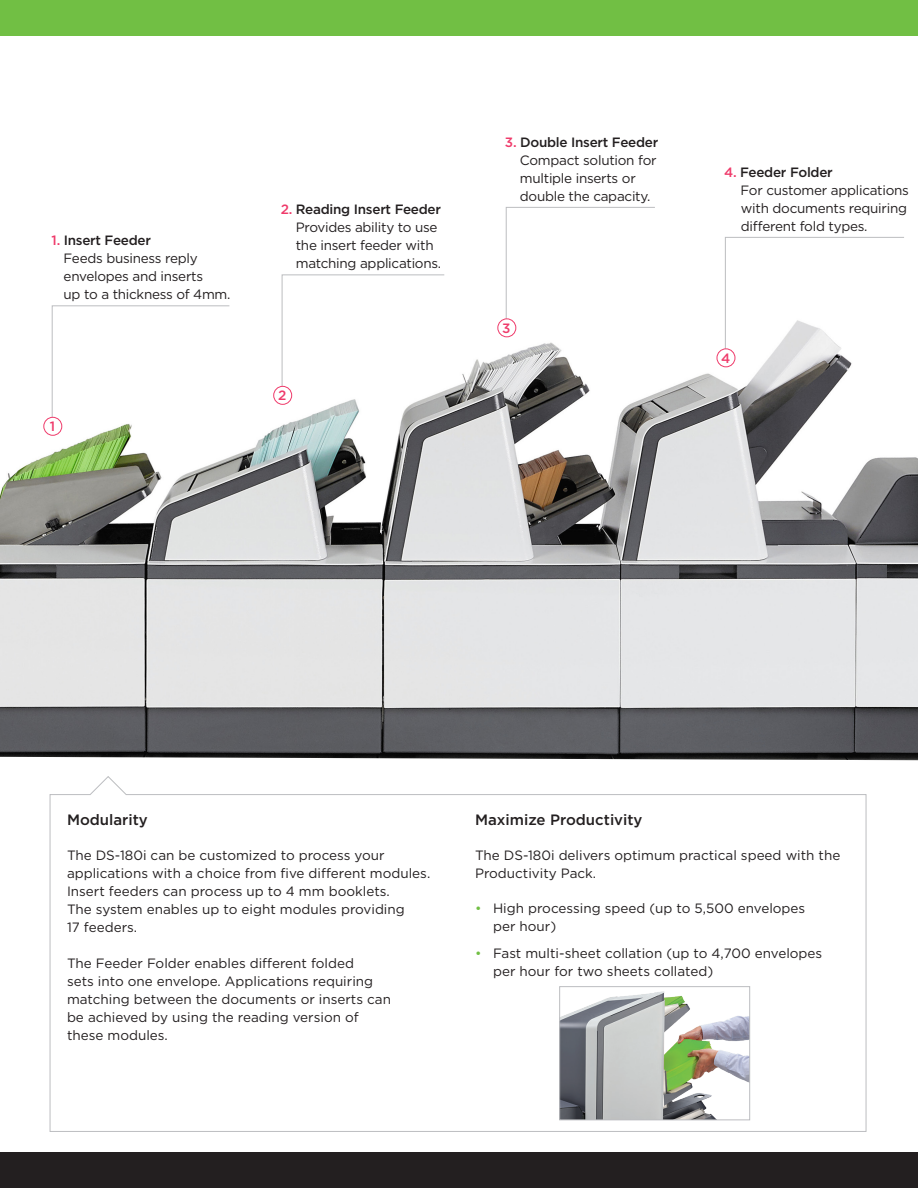
<style>
.page{position:relative;width:918px;height:1188px;background:#fff}
.page>*{position:absolute;margin:0;border:0;box-sizing:border-box;transform-origin:0 0}
.t1{font:500 15px "Gotham";color:#231f20}
.t2{font:13.5px/18px "Gotham";color:#231f20}
.t3{font:13.5px/18px "Gotham";letter-spacing:-.02em;color:#231f20}
.t4{font:500 13.5px "Gotham";color:#ef3b6b}
.s1{font-weight:500;color:#ef3b6b}
.s2{font-weight:500}
.s3{color:#71bf44}
</style>
<div class="page">
<svg style="left:49px;top:776px;width:818px;height:356px"></svg>
<img style="left:0;top:320px;width:918px;height:440px">
<div style="left:0;top:0;width:918px;height:36px;background:#71bf44"></div>
<div style="left:0;top:1152px;width:918px;height:36px;background:#231f20"></div>
<svg style="left:281px;top:274px;width:164px;height:119px"></svg>
<div style="left:274px;top:386px;width:18px;height:18px;background:#fff;border-radius:50%"></div>
<div style="left:273px;top:386px;width:19px;height:19px;border:1px solid #ef3b6b;border-radius:50%"></div>
<svg style="left:505px;top:207px;width:151px;height:119px"></svg>
<div style="left:498px;top:319px;width:18px;height:18px;background:#fff;border-radius:50%"></div>
<div style="left:497px;top:318px;width:19px;height:19px;border:1px solid #ef3b6b;border-radius:50%"></div>
<svg style="left:725px;top:237px;width:180px;height:119px"></svg>
<div style="left:717px;top:349px;width:18px;height:18px;background:#fff;border-radius:50%"></div>
<div style="left:717px;top:348px;width:18px;height:19px;border:1px solid #ef3b6b;border-radius:50%"></div>
<svg style="left:51px;top:305px;width:179px;height:119px"></svg>
<div style="left:44px;top:417px;width:18px;height:18px;background:#fff;border-radius:50%"></div>
<div style="left:43px;top:417px;width:19px;height:19px;border:1px solid #ef3b6b;border-radius:50%"></div>
<img style="left:561px;top:988px;width:187px;height:130px">
<div style="left:559px;top:986px;width:191px;height:134px;border:1px solid #bcbdc0"></div>
<p class="t3" style="left:64px;top:231px;width:168px;text-indent:-12px"><span class="s1">1.</span> <span class="s2">Insert Feeder<br></span>Feeds business reply envelopes and inserts<br>up to a thickness of 4mm.</p>
<p class="t4" style="left:50px;top:417px;width:7px">1</p>
<p class="t3" style="left:296px;top:200px;width:147px;text-indent:-15px"><span class="s1">2.</span> <span class="s2">Reading Insert Feeder<br></span>Provides ability to use the insert feeder with matching applications.</p>
<p class="t4" style="left:278px;top:387px;width:10px">2</p>
<p class="t3" style="left:520px;top:133px;width:140px;text-indent:-15px"><span class="s1">3.</span> <span class="s2">Double Insert Feeder<br></span>Compact solution for multiple inserts or double the capacity.</p>
<p class="t4" style="left:502px;top:319px;width:10px">3</p>
<p class="t3" style="left:741px;top:163px;width:170px;text-indent:-16px"><span class="s1">4.</span> <span class="s2">Feeder Folder<br></span>For customer applications with documents requiring different fold types.</p>
<p class="t4" style="left:721px;top:349px;width:11px">4</p>
<p class="t1" style="left:67px;top:810px;width:82px">Modularity</p>
<p class="t2" style="left:67px;top:846px;width:365px">The DS-180i can be customized to process your applications with a choice from five different modules.<br>Insert feeders can process up to 4 mm booklets.<br>The system enables up to eight modules providing<br>17 feeders.</p>
<p class="t2" style="left:67px;top:954px;width:326px">The Feeder Folder enables different folded<br>sets into one envelope. Applications requiring matching between the documents or inserts can be achieved by using the reading version of these modules.</p>
<p class="t1" style="left:475px;top:810px;width:169px">Maximize Productivity</p>
<p class="t2" style="left:475px;top:846px;width:367px">The DS-180i delivers optimum practical speed with the<br>Productivity Pack.</p>
<p class="t2" style="left:493px;top:899px;width:314px;text-indent:-18px"><span class="s3">•</span> High processing speed (up to 5,500 envelopes per hour)</p>
<p class="t2" style="left:493px;top:944px;width:331px;text-indent:-18px"><span class="s3">•</span> Fast multi-sheet collation (up to 4,700 envelopes per hour for two sheets collated)</p>
</div>
